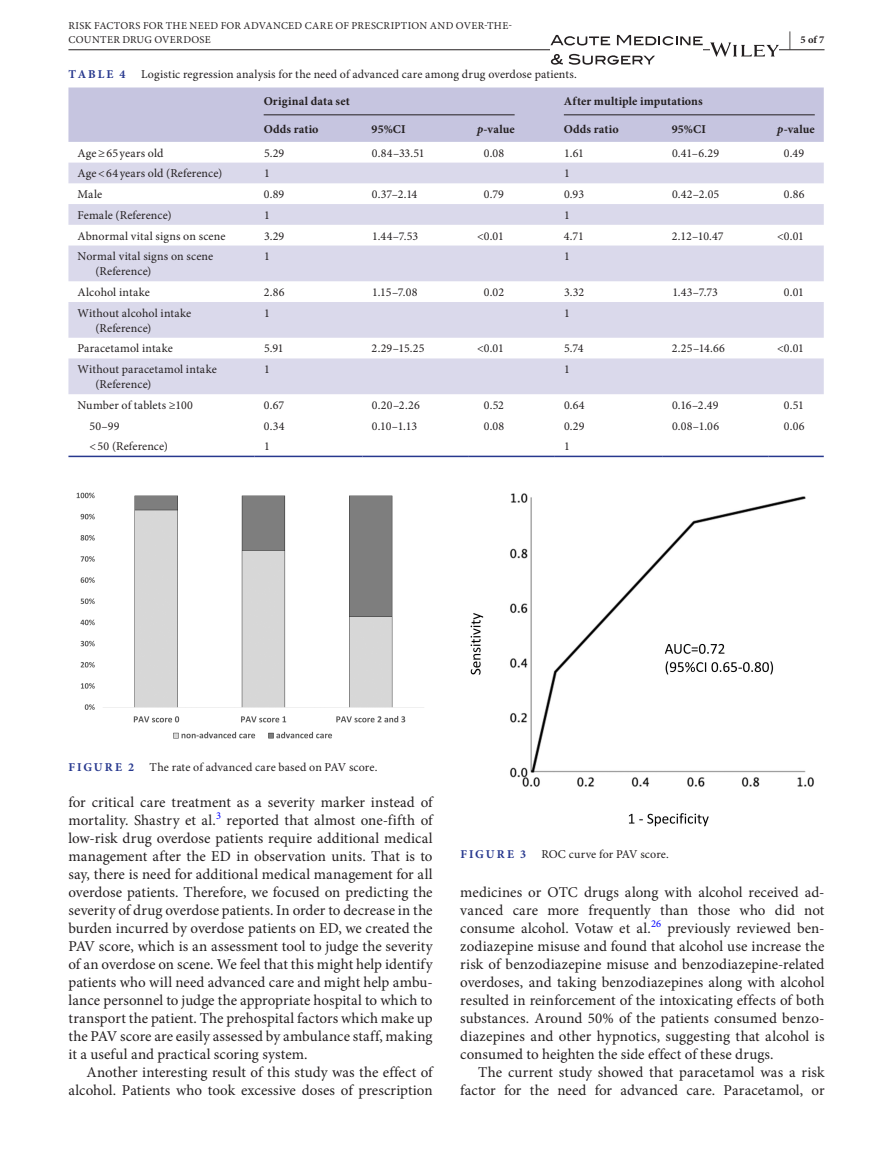
<style>
.page{position:relative;width:893px;height:1174px;background:#fff}
.page>*{position:absolute;margin:0;border:0;box-sizing:border-box;transform-origin:0 0}
.t1{font:15px/18px "Minion Pro";letter-spacing:.005em;color:#231f20;text-align:justify}
.t2{font:12px/15px "Minion Pro";letter-spacing:.01em;color:#231f20}
.t3{font:700 12px "Minion Pro";letter-spacing:.015em;color:#231f20}
.t4{font:700 12px "Minion Pro";letter-spacing:.17em;color:#27388e}
.t5{font:10.5px/13.5px "Minion Pro";letter-spacing:.03em;color:#231f20}
.t6{font:700 10.5px "Minion Pro";color:#231f20}
.t7{font:10.5px "Minion Pro";color:#00f}
.s1{font-size:18px}
.s2{font-style:italic}
</style>
<div class="page">
<hr style="left:68px;top:49px;width:756px;height:1px;background:#231f20">
<div style="left:550px;top:35px;width:153px;height:30px;background:#fff"></div>
<svg style="left:550px;top:35px;width:60px;height:10px"></svg>
<svg style="left:617px;top:35px;width:86px;height:10px"></svg>
<svg style="left:551px;top:54px;width:12px;height:11px"></svg>
<svg style="left:569px;top:54px;width:86px;height:11px"></svg>
<svg style="left:710px;top:42px;width:69px;height:15px"></svg>
<div style="left:68px;top:87px;width:756px;height:55px;background:#c6c5e0"></div>
<svg style="left:68px;top:163px;width:756px;height:231px;fill:#dad9eb"></svg>
<hr style="left:68px;top:455px;width:187px;height:2px;background:#27388e">
<hr style="left:255px;top:455px;width:108px;height:2px;background:#27388e">
<hr style="left:363px;top:455px;width:105px;height:2px;background:#27388e">
<hr style="left:468px;top:455px;width:87px;height:2px;background:#27388e">
<hr style="left:555px;top:455px;width:108px;height:2px;background:#27388e">
<hr style="left:663px;top:455px;width:105px;height:2px;background:#27388e">
<hr style="left:768px;top:455px;width:56px;height:2px;background:#27388e">
<hr style="left:264px;top:114px;width:251px;height:1px;background:#231f20">
<hr style="left:564px;top:114px;width:251px;height:1px;background:#231f20">
<img style="left:76px;top:492px;width:348px;height:247px">
<img style="left:470px;top:493px;width:344px;height:333px">
<p class="t5" style="left:69px;top:19px;width:445px">RISK FACTORS FOR THE NEED FOR ADVANCED CARE OF PRESCRIPTION AND OVER-THE-<br>COUNTER DRUG OVERDOSE</p>
<p class="t6" style="left:789px;top:32px;width:37px"><span class="s1">|</span> 5 of 7</p>
<p class="t4" style="left:69px;top:65px;width:59px">TABLE 4</p>
<p class="t2" style="left:141px;top:66px;width:437px">Logistic regression analysis for the need of advanced care among drug overdose patients.</p>
<p class="t3" style="left:264px;top:93px;width:88px">Original data set</p>
<p class="t3" style="left:564px;top:93px;width:140px">After multiple imputations</p>
<p class="t3" style="left:264px;top:120px;width:56px">Odds ratio</p>
<p class="t3" style="left:372px;top:120px;width:36px">95%CI</p>
<p class="t3" style="left:477px;top:120px;width:39px"><span class="s2">p</span>-value</p>
<p class="t3" style="left:564px;top:120px;width:56px">Odds ratio</p>
<p class="t3" style="left:672px;top:120px;width:36px">95%CI</p>
<p class="t3" style="left:777px;top:120px;width:39px"><span class="s2">p</span>-value</p>
<p class="t2" style="left:77px;top:145px;width:88px">Age≥65 years old</p>
<p class="t2" style="left:264px;top:145px;width:22px">5.29</p>
<p class="t2" style="left:372px;top:145px;width:54px">0.84–33.51</p>
<p class="t2" style="left:484px;top:145px;width:22px">0.08</p>
<p class="t2" style="left:564px;top:145px;width:21px">1.61</p>
<p class="t2" style="left:672px;top:145px;width:49px">0.41–6.29</p>
<p class="t2" style="left:784px;top:145px;width:22px">0.49</p>
<p class="t2" style="left:77px;top:166px;width:146px">Age&lt;64 years old (Reference)</p>
<p class="t2" style="left:264px;top:166px;width:7px">1</p>
<p class="t2" style="left:564px;top:166px;width:7px">1</p>
<p class="t2" style="left:77px;top:187px;width:26px">Male</p>
<p class="t2" style="left:264px;top:187px;width:22px">0.89</p>
<p class="t2" style="left:372px;top:187px;width:47px">0.37–2.14</p>
<p class="t2" style="left:484px;top:187px;width:22px">0.79</p>
<p class="t2" style="left:564px;top:187px;width:22px">0.93</p>
<p class="t2" style="left:672px;top:187px;width:49px">0.42–2.05</p>
<p class="t2" style="left:784px;top:187px;width:22px">0.86</p>
<p class="t2" style="left:77px;top:207px;width:96px">Female (Reference)</p>
<p class="t2" style="left:264px;top:207px;width:7px">1</p>
<p class="t2" style="left:564px;top:207px;width:7px">1</p>
<p class="t2" style="left:77px;top:228px;width:150px">Abnormal vital signs on scene</p>
<p class="t2" style="left:264px;top:228px;width:22px">3.29</p>
<p class="t2" style="left:372px;top:228px;width:47px">1.44–7.53</p>
<p class="t2" style="left:477px;top:228px;width:28px">&lt;0.01</p>
<p class="t2" style="left:564px;top:228px;width:22px">4.71</p>
<p class="t2" style="left:672px;top:228px;width:53px">2.12–10.47</p>
<p class="t2" style="left:777px;top:228px;width:28px">&lt;0.01</p>
<p class="t2" style="left:95px;top:249px;width:119px;text-indent:-18px">Normal vital signs on scene (Reference)</p>
<p class="t2" style="left:264px;top:249px;width:7px">1</p>
<p class="t2" style="left:564px;top:249px;width:7px">1</p>
<p class="t2" style="left:77px;top:285px;width:74px">Alcohol intake</p>
<p class="t2" style="left:264px;top:285px;width:22px">2.86</p>
<p class="t2" style="left:372px;top:285px;width:47px">1.15–7.08</p>
<p class="t2" style="left:484px;top:285px;width:22px">0.02</p>
<p class="t2" style="left:564px;top:285px;width:22px">3.32</p>
<p class="t2" style="left:672px;top:285px;width:47px">1.43–7.73</p>
<p class="t2" style="left:784px;top:285px;width:21px">0.01</p>
<p class="t2" style="left:95px;top:305px;width:97px;text-indent:-18px">Without alcohol intake (Reference)</p>
<p class="t2" style="left:264px;top:305px;width:7px">1</p>
<p class="t2" style="left:564px;top:305px;width:7px">1</p>
<p class="t2" style="left:77px;top:341px;width:97px">Paracetamol intake</p>
<p class="t2" style="left:264px;top:341px;width:21px">5.91</p>
<p class="t2" style="left:372px;top:341px;width:54px">2.29–15.25</p>
<p class="t2" style="left:477px;top:341px;width:28px">&lt;0.01</p>
<p class="t2" style="left:564px;top:341px;width:21px">5.74</p>
<p class="t2" style="left:672px;top:341px;width:55px">2.25–14.66</p>
<p class="t2" style="left:777px;top:341px;width:28px">&lt;0.01</p>
<p class="t2" style="left:95px;top:362px;width:123px;text-indent:-18px">Without paracetamol intake (Reference)</p>
<p class="t2" style="left:264px;top:362px;width:7px">1</p>
<p class="t2" style="left:564px;top:362px;width:7px">1</p>
<p class="t2" style="left:77px;top:398px;width:117px">Number of tablets ≥100</p>
<p class="t2" style="left:264px;top:398px;width:22px">0.67</p>
<p class="t2" style="left:372px;top:398px;width:49px">0.20–2.26</p>
<p class="t2" style="left:484px;top:398px;width:22px">0.52</p>
<p class="t2" style="left:564px;top:398px;width:22px">0.64</p>
<p class="t2" style="left:672px;top:398px;width:48px">0.16–2.49</p>
<p class="t2" style="left:784px;top:398px;width:22px">0.51</p>
<p class="t2" style="left:89px;top:418px;width:32px">50–99</p>
<p class="t2" style="left:264px;top:418px;width:22px">0.34</p>
<p class="t2" style="left:372px;top:418px;width:47px">0.10–1.13</p>
<p class="t2" style="left:484px;top:418px;width:22px">0.08</p>
<p class="t2" style="left:564px;top:418px;width:22px">0.29</p>
<p class="t2" style="left:672px;top:418px;width:49px">0.08–1.06</p>
<p class="t2" style="left:784px;top:418px;width:22px">0.06</p>
<p class="t2" style="left:89px;top:439px;width:80px">&lt;50 (Reference)</p>
<p class="t2" style="left:264px;top:439px;width:7px">1</p>
<p class="t2" style="left:564px;top:439px;width:7px">1</p>
<p class="t4" style="left:69px;top:758px;width:67px">FIGURE 2</p>
<p class="t2" style="left:150px;top:759px;width:229px">The rate of advanced care based on PAV score.</p>
<p class="t1" style="left:68px;top:793px;width:366px">for critical care treatment as a severity marker instead of mortality. Shastry et al.</p>
<p class="t7" style="left:216px;top:808px;width:7px">3</p>
<p class="t1" style="left:68px;top:811px;width:366px;text-indent:158px">reported that almost one-fifth of low-risk drug overdose patients require additional medical management after the ED in observation units. That is to say, there is need for additional medical management for all overdose patients. Therefore, we focused on predicting the severity of drug overdose patients. In order to decrease in the burden incurred by overdose patients on ED, we created the PAV score, which is an assessment tool to judge the severity of an overdose on scene. We feel that this might help identify patients who will need advanced care and might help ambu&shy;lance personnel to judge the appropriate hospital to which to transport the patient. The prehospital factors which make up the PAV score are easily assessed by ambulance staff, making it a useful and practical scoring system.</p>
<p class="t1" style="left:68px;top:1063px;width:366px;text-align:right">Another interesting result of this study was the effect of alcohol. Patients who took excessive doses of prescription</p>
<p class="t4" style="left:460px;top:846px;width:67px">FIGURE 3</p>
<p class="t2" style="left:541px;top:847px;width:129px">ROC curve for PAV score.</p>
<p class="t1" style="left:460px;top:883px;width:366px">medicines or OTC drugs along with alcohol received ad&shy;vanced care more frequently than those who did not consume alcohol. Votaw et al.</p>
<p class="t7" style="left:651px;top:916px;width:12px">26</p>
<p class="t1" style="left:460px;top:919px;width:366px;text-indent:207px">previously reviewed ben&shy;zodiazepine misuse and found that alcohol use increase the risk of benzodiazepine misuse and benzodiazepine-related overdoses, and taking benzodiazepines along with alcohol resulted in reinforcement of the intoxicating effects of both substances. Around 50% of the patients consumed benzo&shy;diazepines and other hypnotics, suggesting that alcohol is consumed to heighten the side effect of these drugs.</p>
<p class="t1" style="left:460px;top:1063px;width:366px;text-align:right">The current study showed that paracetamol was a risk factor for the need for advanced care. Paracetamol, or</p>
</div>
